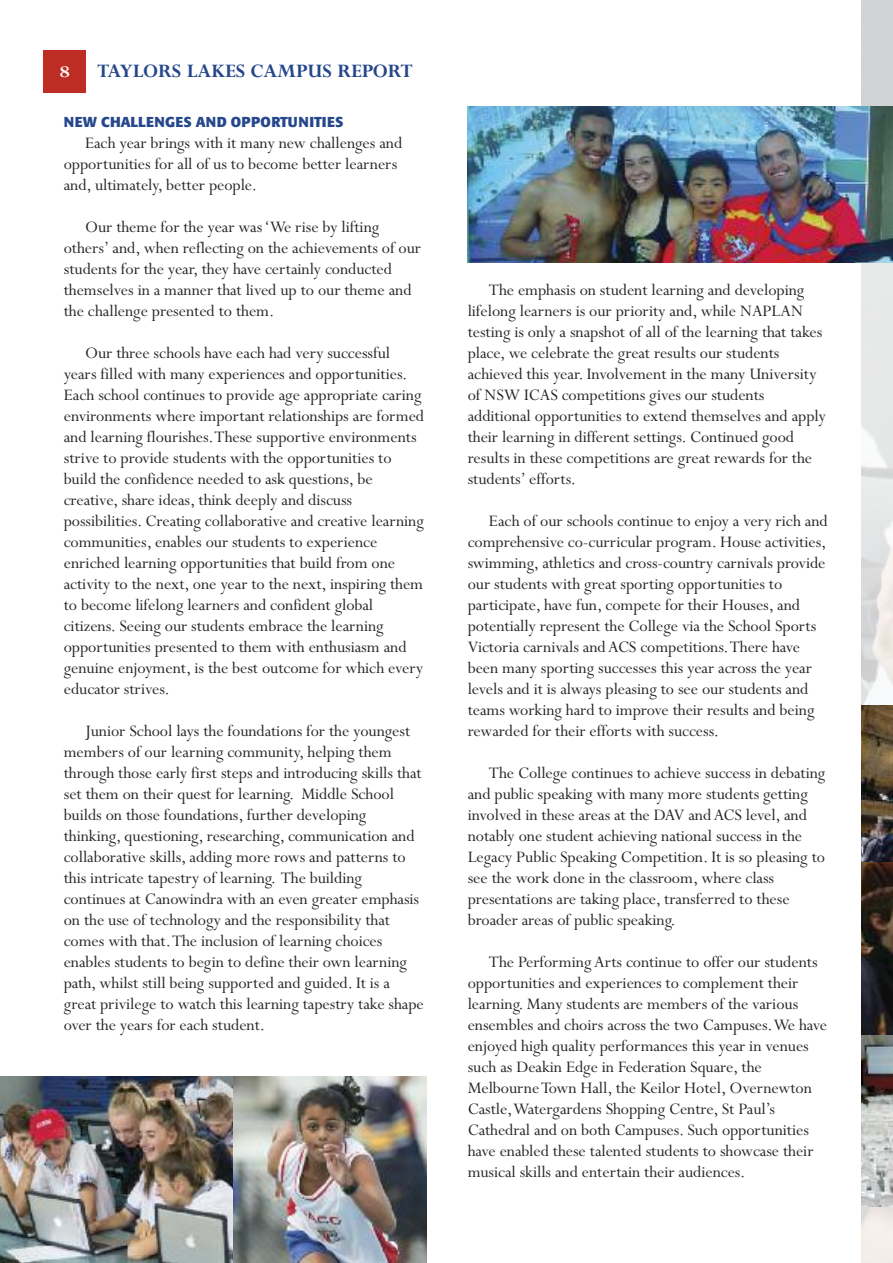
<style>
.page{position:relative;width:893px;height:1263px;background:#fff}
.page>*{position:absolute;margin:0;border:0;box-sizing:border-box;transform-origin:0 0}
.t1{font:700 21px "Perpetua";letter-spacing:-.005em;color:#25478b}
.t2{font:18px/21px "Perpetua";letter-spacing:-.005em;color:#272526}
.t3{font:700 18px "Perpetua";color:#fff;scale:1.3 1}
.t4{font:700 14.25px "Formata";letter-spacing:.02em;color:#25478b}
</style>
<div class="page">
<img style="left:861px;top:0;width:32px;height:1263px">
<div style="left:44px;top:50px;width:42px;height:42px;background:#bd2d24"></div>
<img style="left:468px;top:106px;width:425px;height:157px">
<img style="left:0;top:1076px;width:234px;height:187px">
<img style="left:234px;top:1076px;width:193px;height:187px">
<img style="left:861px;top:1034px;width:32px;height:172px">
<img style="left:861px;top:705px;width:32px;height:157px">
<svg style="left:861px;top:862px;width:32px;height:172px;background:#29211d"></svg>
<p class="t3" style="left:60px;top:60px;width:10px">8</p>
<p class="t1" style="left:97px;top:57px;width:317px">TAYLORS LAKES CAMPUS REPORT</p>
<p class="t4" style="left:64px;top:116px;width:281px">NEW CHALLENGES AND OPPORTUNITIES</p>
<p class="t2" style="left:64px;top:131px;width:340px;text-indent:21px">Each year brings with it many new challenges and opportunities for all of us to become better learners and, ultimately, better people.</p>
<p class="t2" style="left:64px;top:215px;width:359px;text-indent:21px">Our theme for the year was‘We rise by lifting others’ and, when reflecting on the achievements of our students for the year, they have certainly conducted themselves in a manner that lived up to our theme and the challenge presented to them.</p>
<p class="t2" style="left:64px;top:341px;width:362px;text-indent:21px">Our three schools have each had very successful years filled with many experiences and opportunities.<br>Each school continues to provide age appropriate caring environments where important relationships are formed and learning flourishes.These supportive environments strive to provide students with the opportunities to build the confidence needed to ask questions, be creative, share ideas, think deeply and discuss possibilities. Creating collaborative and creative learning communities, enables our students to experience enriched learning opportunities that build from one activity to the next, one year to the next, inspiring them to become lifelong learners and confident global citizens. Seeing our students embrace the learning opportunities presented to them with enthusiasm and genuine enjoyment, is the best outcome for which every educator strives.</p>
<p class="t2" style="left:64px;top:719px;width:362px;text-indent:21px">Junior School lays the foundations for the youngest members of our learning community, helping them through those early first steps and introducing skills that set them on their quest for learning. Middle School builds on those foundations, further developing thinking, questioning, researching, communication and collaborative skills, adding more rows and patterns to this intricate tapestry of learning. The building continues at Canowindra with an even greater emphasis on the use of technology and the responsibility that comes with that.The inclusion of learning choices enables students to begin to define their own learning path, whilst still being supported and guided. It is a great privilege to watch this learning tapestry take shape over the years for each student.</p>
<p class="t2" style="left:468px;top:278px;width:360px;text-indent:21px">The emphasis on student learning and developing lifelong learners is our priority and, while NAPLAN testing is only a snapshot of all of the learning that takes place, we celebrate the great results our students achieved this year. Involvement in the many University of NSW ICAS competitions gives our students additional opportunities to extend themselves and apply their learning in different settings. Continued good results in these competitions are great rewards for the students’ efforts.</p>
<p class="t2" style="left:468px;top:509px;width:362px;text-indent:21px">Each of our schools continue to enjoy a very rich and comprehensive co-curricular program. House activities, swimming, athletics and cross-country carnivals provide our students with great sporting opportunities to participate, have fun, compete for their Houses, and potentially represent the College via the School Sports Victoria carnivals andACS competitions.There have been many sporting successes this year across the year levels and it is always pleasing to see our students and teams working hard to improve their results and being rewarded for their efforts with success.</p>
<p class="t2" style="left:468px;top:761px;width:359px;text-indent:21px">The College continues to achieve success in debating and public speaking with many more students getting involved in these areas at the DAV andACS level, and notably one student achieving national success in the Legacy Public Speaking Competition. It is so pleasing to see the work done in the classroom, where class presentations are taking place, transferred to these broader areas of public speaking.</p>
<p class="t2" style="left:468px;top:950px;width:361px;text-indent:21px">The PerformingArts continue to offer our students opportunities and experiences to complement their learning. Many students are members of the various ensembles and choirs across the two Campuses.We have enjoyed high quality performances this year in venues such as Deakin Edge in Federation Square, the MelbourneTown Hall, the Keilor Hotel, Overnewton Castle,Watergardens Shopping Centre, St Paul’s Cathedral and on both Campuses. Such opportunities have enabled these talented students to showcase their musical skills and entertain their audiences.</p>
</div>
